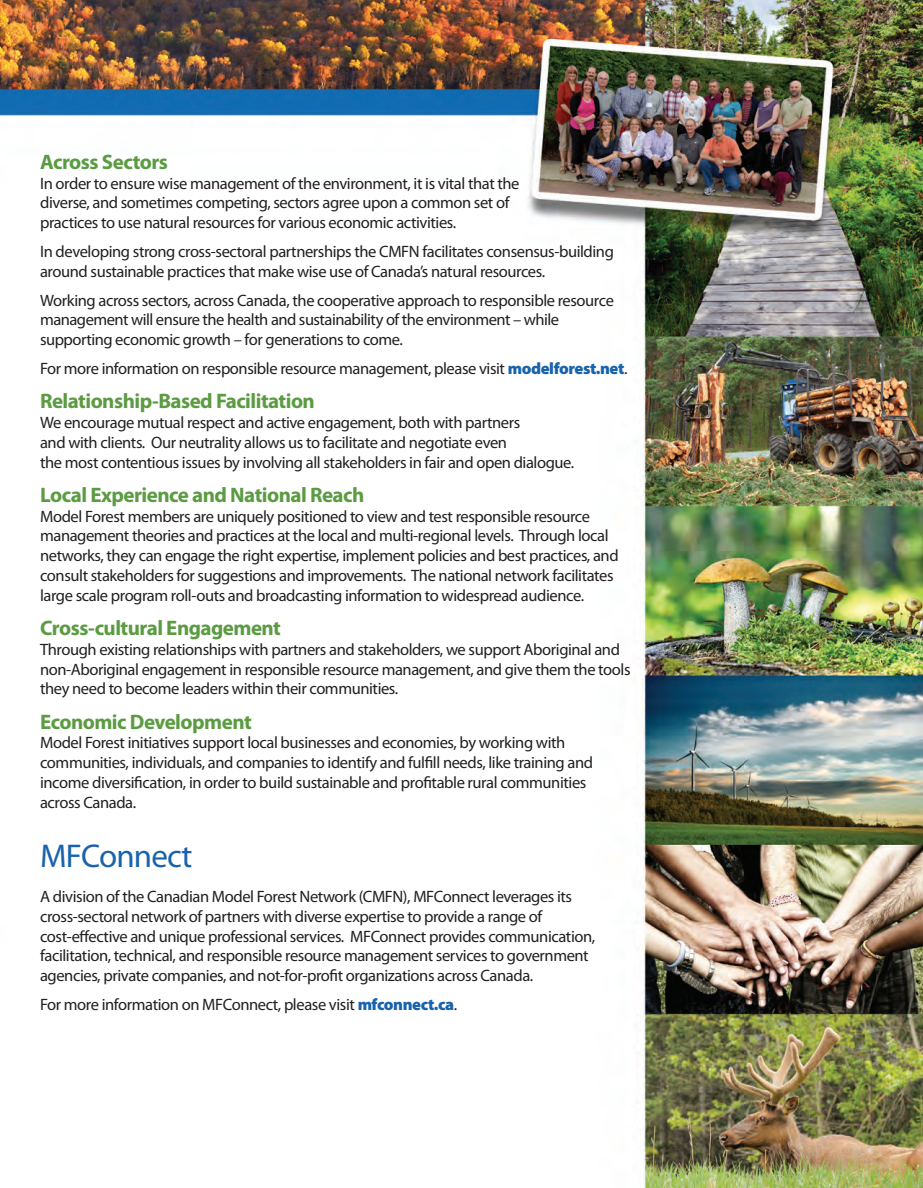
<style>
.page{position:relative;width:923px;height:1188px;background:#fff}
.page>*{position:absolute;margin:0;border:0;box-sizing:border-box;transform-origin:0 0}
.t1{font:33px "Myriad Pro";letter-spacing:-.025em;color:#1963ad}
.t2{font:700 21px "Myriad Pro";letter-spacing:-.025em;color:#5b9b42}
.t3{font:16.5px/19.8px "Myriad Pro";letter-spacing:-.025em;color:#231f20}
.s1{font-weight:900;color:#1963ad}
</style>
<div class="page">
<img style="left:0;top:0;width:922px;height:1188px">
<p class="t2" style="left:40px;top:148px;width:129px">Across Sectors</p>
<p class="t3" style="left:40px;top:173px;width:480px">In order to ensure wise management of the environment, it is vital that the diverse, and sometimes competing, sectors agree upon a common set of practices to use natural resources for various economic activities.</p>
<p class="t3" style="left:40px;top:241px;width:575px">In developing strong cross-sectoral partnerships the CMFN facilitates consensus-building around sustainable practices that make wise use of Canada’s natural resources.</p>
<p class="t3" style="left:40px;top:290px;width:575px">Working across sectors, across Canada, the cooperative approach to responsible resource management will ensure the health and sustainability of the environment – while supporting economic growth – for generations to come.</p>
<p class="t3" style="left:40px;top:358px;width:588px">For more information on responsible resource management, please visit <span class="s1">modelforest.net</span>.</p>
<p class="t2" style="left:40px;top:387px;width:276px">Relationship-Based Facilitation</p>
<p class="t3" style="left:40px;top:412px;width:535px">We encourage mutual respect and active engagement, both with partners<br>and with clients. Our neutrality allows us to facilitate and negotiate even<br>the most contentious issues by involving all stakeholders in fair and open dialogue.</p>
<p class="t2" style="left:40px;top:481px;width:326px">Local Experience and National Reach</p>
<p class="t3" style="left:40px;top:506px;width:579px">Model Forest members are uniquely positioned to view and test responsible resource management theories and practices at the local and multi-regional levels. Through local networks, they can engage the right expertise, implement policies and best practices, and consult stakeholders for suggestions and improvements. The national network facilitates large scale program roll-outs and broadcasting information to widespread audience.</p>
<p class="t2" style="left:40px;top:614px;width:242px">Cross-cultural Engagement</p>
<p class="t3" style="left:40px;top:639px;width:591px">Through existing relationships with partners and stakeholders, we support Aboriginal and non-Aboriginal engagement in responsible resource management, and give them the tools they need to become leaders within their communities.</p>
<p class="t2" style="left:40px;top:708px;width:213px">Economic Development</p>
<p class="t3" style="left:40px;top:733px;width:554px">Model Forest initiatives support local businesses and economies, by working with communities, individuals, and companies to identify and fulfill needs, like training and income diversification, in order to build sustainable and profitable rural communities across Canada.</p>
<h1 class="t1" style="left:40px;top:836px;width:154px">MFConnect</h1>
<p class="t3" style="left:40px;top:886px;width:556px">A division of the Canadian Model Forest Network (CMFN), MFConnect leverages its cross-sectoral network of partners with diverse expertise to provide a range of cost-effective and unique professional services. MFConnect provides communication, facilitation, technical, and responsible resource management services to government agencies, private companies, and not-for-profit organizations across Canada.</p>
<p class="t3" style="left:40px;top:994px;width:418px">For more information on MFConnect, please visit <span class="s1">mfconnect.ca</span>.</p>
</div>
